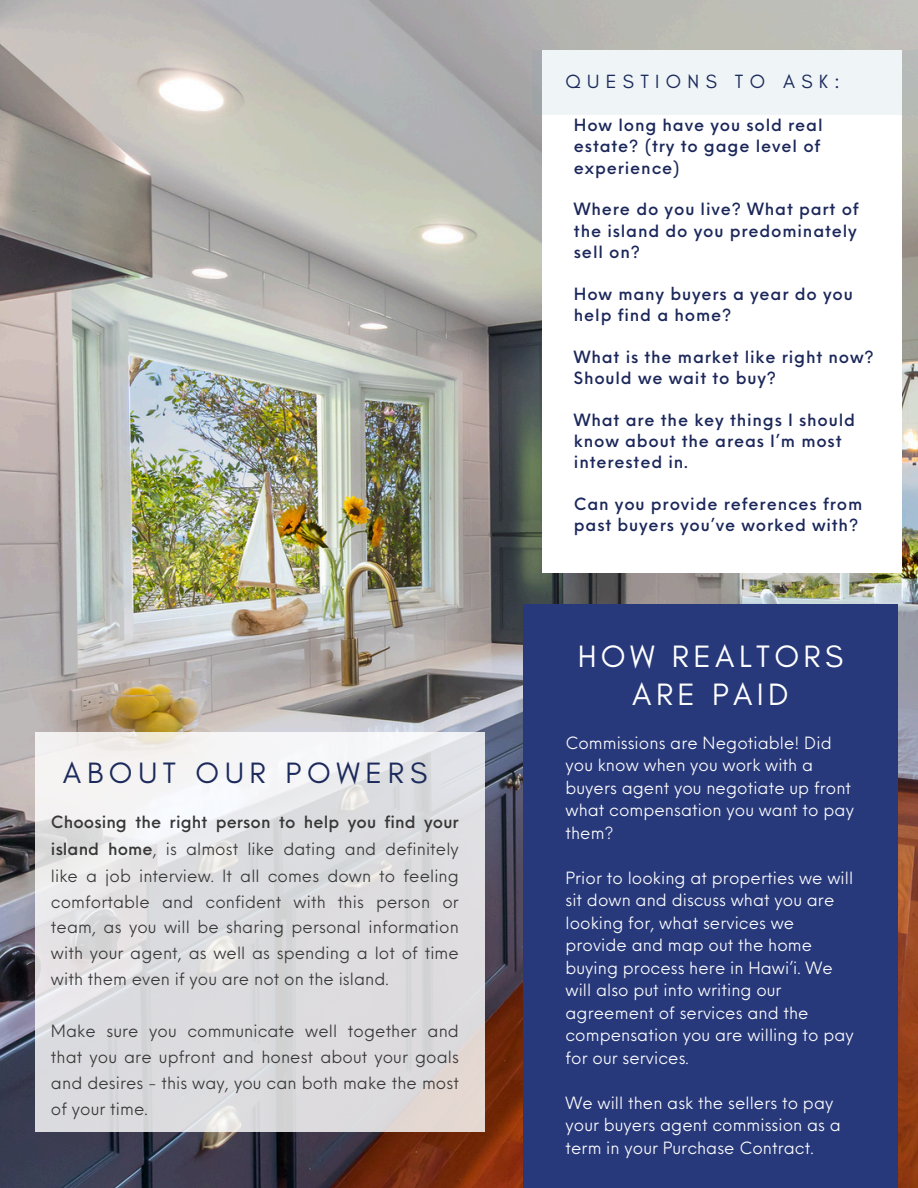
<style>
.page{position:relative;width:918px;height:1188px;background:#fff}
.page>*{position:absolute;margin:0;border:0;box-sizing:border-box;transform-origin:0 0}
.t1{font:31.5px/37.2px "Glacial Indifference";letter-spacing:.14em;color:#fff;text-align:center}
.t2{font:30px "Glacial Indifference";letter-spacing:.19em;color:#1c2a5c}
.t3{font:19.5px "Glacial Indifference";letter-spacing:.325em;color:#1c2a5c}
.t4{font:16.5px/22.5px "Neue Einstellung";letter-spacing:.005em;color:#fff}
.t5{font:16.5px/26.2px "Neue Einstellung";letter-spacing:.005em;color:#373737;text-align:justify}
.t6{font:500 16.5px/21.3px "Neue Einstellung";letter-spacing:.05em;color:#1b275a}
.s1{font-weight:500}
</style>
<div class="page">
<img style="left:0;top:0;width:918px;height:1188px">
<div style="left:542px;top:50px;width:360px;height:523px;background:#fff"></div>
<div style="left:532px;top:50px;width:386px;height:64px;background:#eff5f7"></div>
<div style="left:524px;top:604px;width:373px;height:584px;background:#28397b"></div>
<svg style="left:35px;top:733px;width:450px;height:399px;background:#e1e0e2"></svg>
<p class="t2" style="left:63px;top:755px;width:366px">ABOUT OUR POWERS</p>
<h3 class="t5" style="left:51px;top:807px;width:409px"><span class="s1">Choosing the right person to help you find your island home</span>, is almost like dating and definitely like a job interview. It all comes down to feeling comfortable and confident with this person or team, as you will be sharing personal information with your agent, as well as spending a lot of time with them even if you are not on the island.</h3>
<h3 class="t5" style="left:51px;top:1016px;width:409px;line-height:25.8px">Make sure you communicate well together and that you are upfront and honest about your goals and desires - this way, you can both make the most of your time.</h3>
<h1 class="t3" style="left:566px;top:69px;width:276px">QUESTIONS TO ASK:</h1>
<p class="t6" style="left:574px;top:113px;width:250px">How long have you sold real estate? (try to gage level of experience)</p>
<p class="t6" style="left:574px;top:197px;width:286px;text-align:justify">Where do you live? What part of the island do you predominately sell on?</p>
<p class="t6" style="left:574px;top:281px;width:281px">How many buyers a year do you help find a home?</p>
<h1 class="t6" style="left:574px;top:344px;width:301px">What is the market like right now?<br>Should we wait to buy?</h1>
<h2 class="t6" style="left:574px;top:407px;width:283px">What are the key things I should know about the areas I’m most interested in.</h2>
<h3 class="t6" style="left:574px;top:492px;width:290px">Can you provide references from past buyers you’ve worked with?</h3>
<p class="t1" style="left:578px;top:638px;width:267px">HOW REALTORS<br>ARE PAID</p>
<h3 class="t4" style="left:566px;top:730px;width:290px">Commissions are Negotiable! Did you know when you work with a buyers agent you negotiate up front what compensation you want to pay them?</h3>
<h3 class="t4" style="left:566px;top:865px;width:290px">Prior to looking at properties we will sit down and discuss what you are looking for, what services we provide and map out the home buying process here in Hawi’i. We will also put into writing our agreement of services and the compensation you are willing to pay for our services.</h3>
<p class="t4" style="left:566px;top:1090px;width:277px">We will then ask the sellers to pay your buyers agent commission as a term in your Purchase Contract.</p>
</div>
